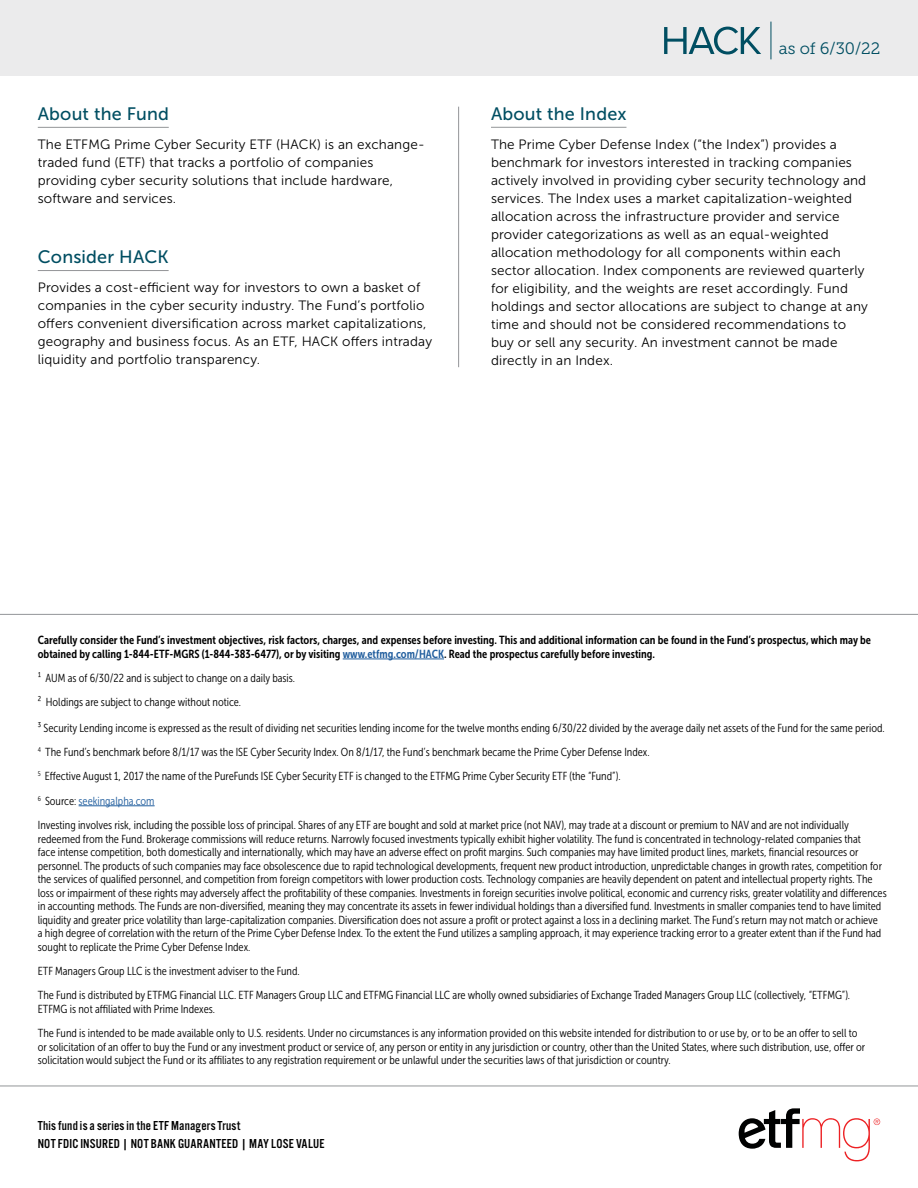
<style>
.page{position:relative;width:918px;height:1188px;background:#fff}
.page>*{position:absolute;margin:0;border:0;box-sizing:border-box;transform-origin:0 0}
.t1{font:18px "Museo Sans 500";letter-spacing:.01em;color:#004e62}
.t2{font:16.5px "Museo Slab 300";color:#004e62}
.t3{font:13.5px/18px "Museo Sans 300";letter-spacing:.01em;color:#000}
.t4{font:13.5px/17.7px "Alternate Got No 3 D";letter-spacing:.02em;color:#000}
.t5{font:11.7px/13.5px "Museo Sans Cond 300";color:#000}
.t6{font:11.7px/13.5px "Museo Sans Cond 700";color:#000}
.s1{color:#215e9e}
</style>
<div class="page">
<hr style="left:343px;top:659px;width:101px;height:1px;background:#215e9e">
<hr style="left:79px;top:806px;width:76px;height:1px;background:#215e9e">
<hr style="left:38px;top:127px;width:131px;height:1px;background:#939598">
<hr style="left:38px;top:270px;width:131px;height:1px;background:#939598">
<hr style="left:0;top:1086px;width:918px;height:1px;background:#939598">
<div style="left:0;top:0;width:918px;height:76px;background:#ebebec"></div>
<hr style="left:491px;top:127px;width:135px;height:1px;background:#939598">
<hr style="left:458px;top:107px;width:1px;height:260px;background:#939598">
<svg style="left:664px;top:27px;width:97px;height:27px"></svg>
<hr style="left:771px;top:22px;width:1px;height:37px;background:#004e62">
<svg style="left:739px;top:1108px;width:141px;height:53px"></svg>
<hr style="left:0;top:614px;width:918px;height:1px;background:#939598">
<h1 class="t1" style="left:38px;top:104px;width:133px">About the Fund</h1>
<p class="t3" style="left:38px;top:135px;width:388px">The ETFMG Prime Cyber Security ETF (HACK) is an exchange&shy;traded fund (ETF) that tracks a portfolio of companies providing cyber security solutions that include hardware, software and services.</p>
<h1 class="t1" style="left:38px;top:247px;width:133px">Consider HACK</h1>
<p class="t3" style="left:38px;top:279px;width:396px">Provides a cost-efficient way for investors to own a basket of companies in the cyber security industry. The Fund’s portfolio offers convenient diversification across market capitalizations, geography and business focus. As an ETF, HACK offers intraday liquidity and portfolio transparency.</p>
<h2 class="t2" style="left:779px;top:39px;width:103px">as of 6/30/22</h2>
<h1 class="t1" style="left:491px;top:104px;width:137px">About the Index</h1>
<p class="t3" style="left:491px;top:135px;width:378px">The Prime Cyber Defense Index (“the Index”) provides a benchmark for investors interested in tracking companies actively involved in providing cyber security technology and services. The Index uses a market capitalization-weighted allocation across the infrastructure provider and service provider categorizations as well as an equal-weighted allocation methodology for all components within each sector allocation. Index components are reviewed quarterly for eligibility, and the weights are reset accordingly. Fund holdings and sector allocations are subject to change at any time and should not be considered recommendations to buy or sell any security. An investment cannot be made directly in an Index.</p>
<p class="t6" style="left:38px;top:633px;width:835px">Carefully consider the Fund’s investment objectives, risk factors, charges, and expenses before investing. This and additional information can be found in the Fund’s prospectus, which may be obtained by calling 1-844-ETF-MGRS (1-844-383-6477), or by visiting <span class="s1">www.etfmg.com/HACK</span>. Read the prospectus carefully before investing.</p>
<p class="t5" style="left:38px;top:666px;width:848px;line-height:24.5px">¹ AUM as of 6/30/22 and is subject to change on a daily basis.<br>² Holdings are subject to change without notice.<br>³ Security Lending income is expressed as the result of dividing net securities lending income for the twelve months ending 6/30/22 divided by the average daily net assets of the Fund for the same period.<br><sup>4</sup> The Fund’s benchmark before 8/1/17 was the ISE Cyber Security Index. On 8/1/17, the Fund’s benchmark became the Prime Cyber Defense Index.<br><sup>5</sup> Effective August 1, 2017 the name of the PureFunds ISE Cyber Security ETF is changed to the ETFMG Prime Cyber Security ETF (the “Fund”).<br><sup>6</sup> Source: <span class="s1">seekingalpha.com<br></span>Investing involves risk, including the possible loss of principal. Shares of any ETF are bought and sold at market price (not NAV), may trade at a discount or premium to NAV and are not individually</p>
<p class="t5" style="left:38px;top:832px;width:850px">redeemed from the Fund. Brokerage commissions will reduce returns. Narrowly focused investments typically exhibit higher volatility. The fund is concentrated in technology-related companies that<br>face intense competition, both domestically and internationally, which may have an adverse effect on profit margins. Such companies may have limited product lines, markets, financial resources or personnel. The products of such companies may face obsolescence due to rapid technological developments, frequent new product introduction, unpredictable changes in growth rates, competition for the services of qualified personnel, and competition from foreign competitors with lower production costs. Technology companies are heavily dependent on patent and intellectual property rights. The loss or impairment of these rights may adversely affect the profitability of these companies. Investments in foreign securities involve political, economic and currency risks, greater volatility and differences in accounting methods. The Funds are non-diversified, meaning they may concentrate its assets in fewer individual holdings than a diversified fund. Investments in smaller companies tend to have limited liquidity and greater price volatility than large-capitalization companies. Diversification does not assure a profit or protect against a loss in a declining market. The Fund’s return may not match or achieve<br>a high degree of correlation with the return of the Prime Cyber Defense Index. To the extent the Fund utilizes a sampling approach, it may experience tracking error to a greater extent than if the Fund had sought to replicate the Prime Cyber Defense Index.</p>
<p class="t5" style="left:38px;top:959px;width:814px;line-height:24.3px">ETF Managers Group LLC is the investment adviser to the Fund.<br>The Fund is distributed by ETFMG Financial LLC. ETF Managers Group LLC and ETFMG Financial LLC are wholly owned subsidiaries of Exchange Traded Managers Group LLC (collectively, “ETFMG”).</p>
<p class="t5" style="left:38px;top:997px;width:821px;line-height:24.3px">ETFMG is not affiliated with Prime Indexes.<br>The Fund is intended to be made available only to U.S. residents. Under no circumstances is any information provided on this website intended for distribution to or use by, or to be an offer to sell to</p>
<p class="t5" style="left:38px;top:1040px;width:829px">or solicitation of an offer to buy the Fund or any investment product or service of, any person or entity in any jurisdiction or country, other than the United States, where such distribution, use, offer or solicitation would subject the Fund or its affiliates to any registration requirement or be unlawful under the securities laws of that jurisdiction or country.</p>
<p class="t4" style="left:38px;top:1117px;width:288px">This fund is a series in the ETF Managers Trust<br>NOT FDIC INSURED | NOT BANK GUARANTEED | MAY LOSE VALUE</p>
</div>
